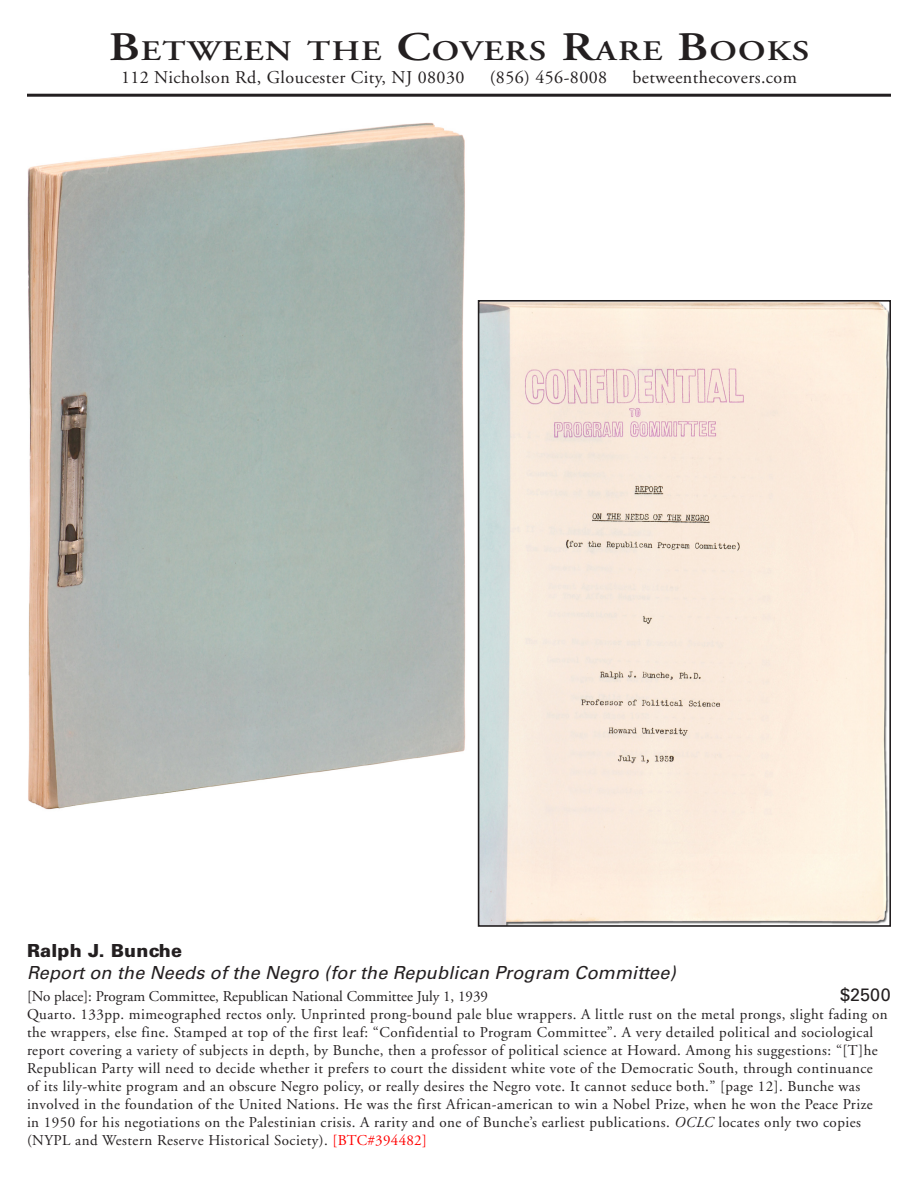
<style>
.page{position:relative;width:918px;height:1188px;background:#fff}
.page>*{position:absolute;margin:0;border:0;box-sizing:border-box;transform-origin:0 0}
.t1{font:600 28.35px "Adobe Garamond";letter-spacing:.035em;color:#231f20;scale:1.22 1}
.t2{font:18px "Adobe Garamond";letter-spacing:.025em;color:#231f20}
.t3{font:italic 18px "Univers";letter-spacing:.01em;color:#231f20}
.t4{font:900 18px "Univers";letter-spacing:.01em;color:#231f20}
.t5{font:18px "Univers";color:#231f20}
.t6{font:15px/18px "Adobe Garamond";letter-spacing:.03em;color:#231f20}
.t7{font:15px "Adobe Garamond";color:#231f20}
.s1{font-size:40.5px}
.s2{font-style:italic}
.s3{color:#f00}
</style>
<div class="page">
<hr style="left:27px;top:94px;width:864px;height:3px;background:#231f20">
<img style="left:27px;top:122px;width:439px;height:688px">
<img style="left:481px;top:303px;width:407px;height:621px">
<div style="left:478px;top:300px;width:413px;height:627px;border:2px solid #231f20"></div>
<p class="t1" style="left:109px;top:35px;width:576px"><span class="s1">B</span>ETWEEN THE <span class="s1">C</span>OVERS <span class="s1">R</span>ARE <span class="s1">B</span>OOKS</p>
<p class="t2" style="left:121px;top:67px;width:345px">112 Nicholson Rd, Gloucester City, NJ 08030</p>
<p class="t2" style="left:490px;top:67px;width:119px">(856) 456-8008</p>
<p class="t2" style="left:633px;top:67px;width:166px">betweenthecovers.com</p>
<p class="t4" style="left:27px;top:940px;width:157px">Ralph J. Bunche</p>
<p class="t3" style="left:27px;top:962px;width:650px">Report on the Needs of the Negro (for the Republican Program Committee)</p>
<p class="t7" style="left:27px;top:988px;width:463px">[No place]: Program Committee, Republican National Committee July 1, 1939</p>
<p class="t5" style="left:840px;top:983px;width:52px">$2500</p>
<p class="t6" style="left:27px;top:1005px;width:862px">Quarto. 133pp. mimeographed rectos only. Unprinted prong-bound pale blue wrappers. A little rust on the metal prongs, slight fading on the wrappers, else fine. Stamped at top of the first leaf: “Confidential to Program Committee”. A very detailed political and sociological report covering a variety of subjects in depth, by Bunche, then a professor of political science at Howard. Among his suggestions: “[T]he Republican Party will need to decide whether it prefers to court the dissident white vote of the Democratic South, through continuance of its lily-white program and an obscure Negro policy, or really desires the Negro vote. It cannot seduce both.” [page 12]. Bunche was involved in the foundation of the United Nations. He was the first African-american to win a Nobel Prize, when he won the Peace Prize in 1950 for his negotiations on the Palestinian crisis. A rarity and one of Bunche’s earliest publications. <span class="s2">OCLC</span> locates only two copies (NYPL and Western Reserve Historical Society). <span class="s3">[BTC#394482]</span></p>
</div>
